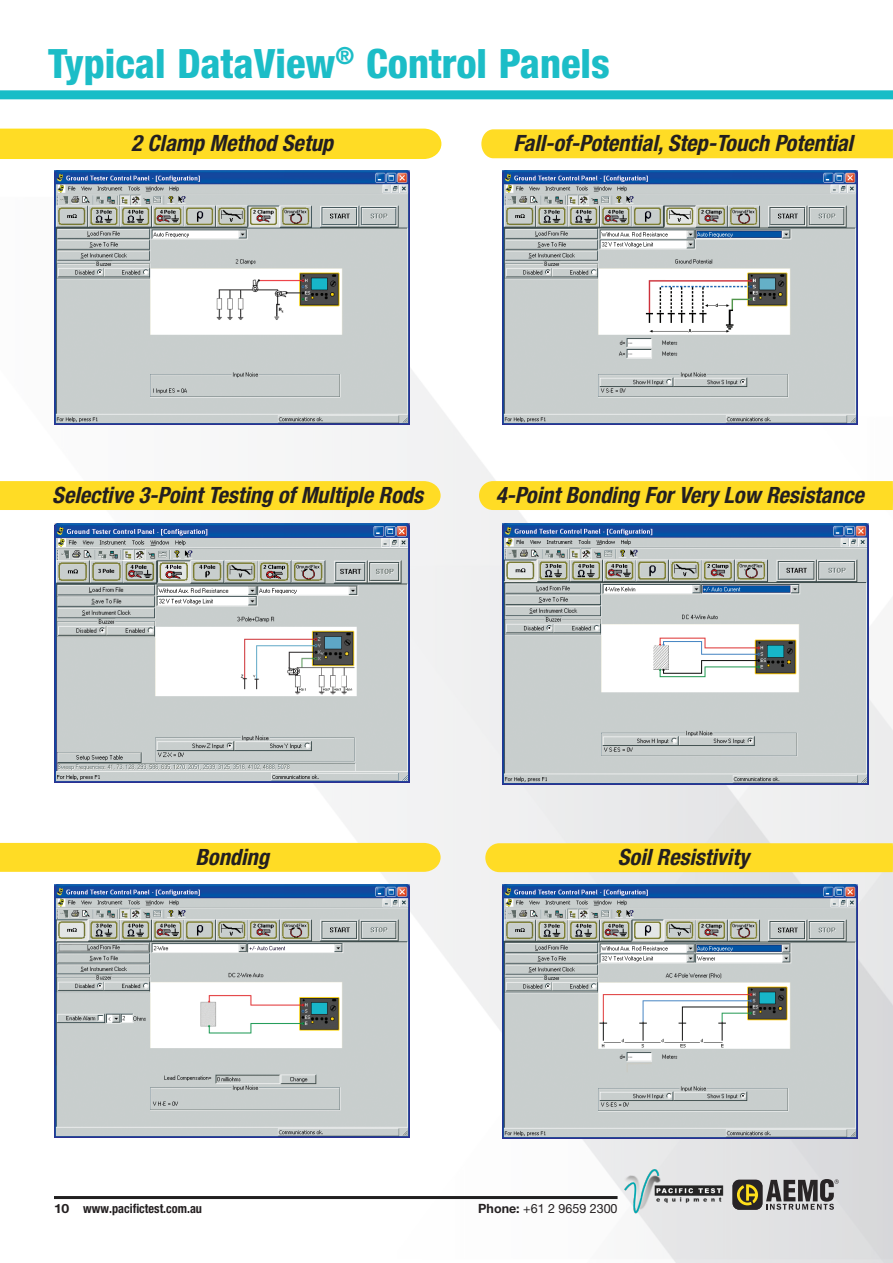
<style>
.page{position:relative;width:893px;height:1263px;background:#fff}
.page>*{position:absolute;margin:0;border:0;box-sizing:border-box;transform-origin:0 0}
.header_heavy{font:800 condensed 40.5px "Helvetica Neue LT Std";color:#1cbdc7}
.t1{font:italic 700 condensed 22.5px "Helvetica Neue LT Std";color:#231f20}
.t2{font:700 condensed 12.75px "Helvetica Neue LT Std";color:#231f20;scale:.96 1}
.t3{font:12.75px "Helvetica Neue LT Std";color:#231f20}
.s1{font-stretch:normal}
.s2{font-weight:700}
</style>
<div class="page">
<img style="left:0;top:99px;width:893px;height:1164px">
<hr style="left:54px;top:1196px;width:564px;height:3px;background:#212020">
<svg style="left:766px;top:1179px;width:73px;height:31px;background:#848385"></svg>
<div style="left:732px;top:1180px;width:30px;height:30px;background:#282426;border-radius:7px"></div>
<svg style="left:737px;top:1184px;width:21px;height:21px"></svg>
<div style="left:0;top:90px;width:893px;height:9px;background:#17bdc7"></div>
<img style="left:618px;top:1166px;width:114px;height:55px">
<svg style="left:0;top:128px;width:442px;height:32px;background:#ffde30"></svg>
<div style="left:0;top:481px;width:441px;height:29px;background:#ffdc25"></div>
<div style="left:0;top:843px;width:441px;height:29px;background:#ffdc25"></div>
<div style="left:485px;top:843px;width:408px;height:29px;background:#ffdc25"></div>
<div style="left:479px;top:481px;width:414px;height:29px;background:#ffdc25"></div>
<div style="left:481px;top:129px;width:412px;height:29px;background:#ffdc25"></div>
<img style="left:54px;top:170px;width:356px;height:254px">
<img style="left:502px;top:170px;width:356px;height:254px">
<img style="left:54px;top:524px;width:356px;height:259px">
<img style="left:503px;top:524px;width:365px;height:261px">
<img style="left:54px;top:884px;width:356px;height:254px">
<img style="left:502px;top:884px;width:356px;height:254px">
<p class="header_heavy" style="left:48px;top:38px;width:563px">Typical DataView<sup>®</sup> Control Panels</p>
<p class="t1" style="left:131px;top:130px;width:203px">2 Clamp Method Setup</p>
<p class="t1" style="left:514px;top:130px;width:341px">Fall-of-Potential, Step-Touch Potential</p>
<p class="t1" style="left:52px;top:482px;width:372px">Selective 3-Point Testing of Multiple Rods</p>
<p class="t1" style="left:496px;top:482px;width:370px">4-Point Bonding For Very Low Resistance</p>
<p class="t1" style="left:195px;top:844px;width:75px">Bonding</p>
<p class="t1" style="left:618px;top:844px;width:133px">Soil Resistivity</p>
<p class="t2" style="left:54px;top:1200px;width:156px"><span class="s1">10</span> www.pacifictest.com.au</p>
<p class="t3" style="left:478px;top:1201px;width:141px"><span class="s2">Phone:</span> +61 2 9659 2300</p>
</div>
